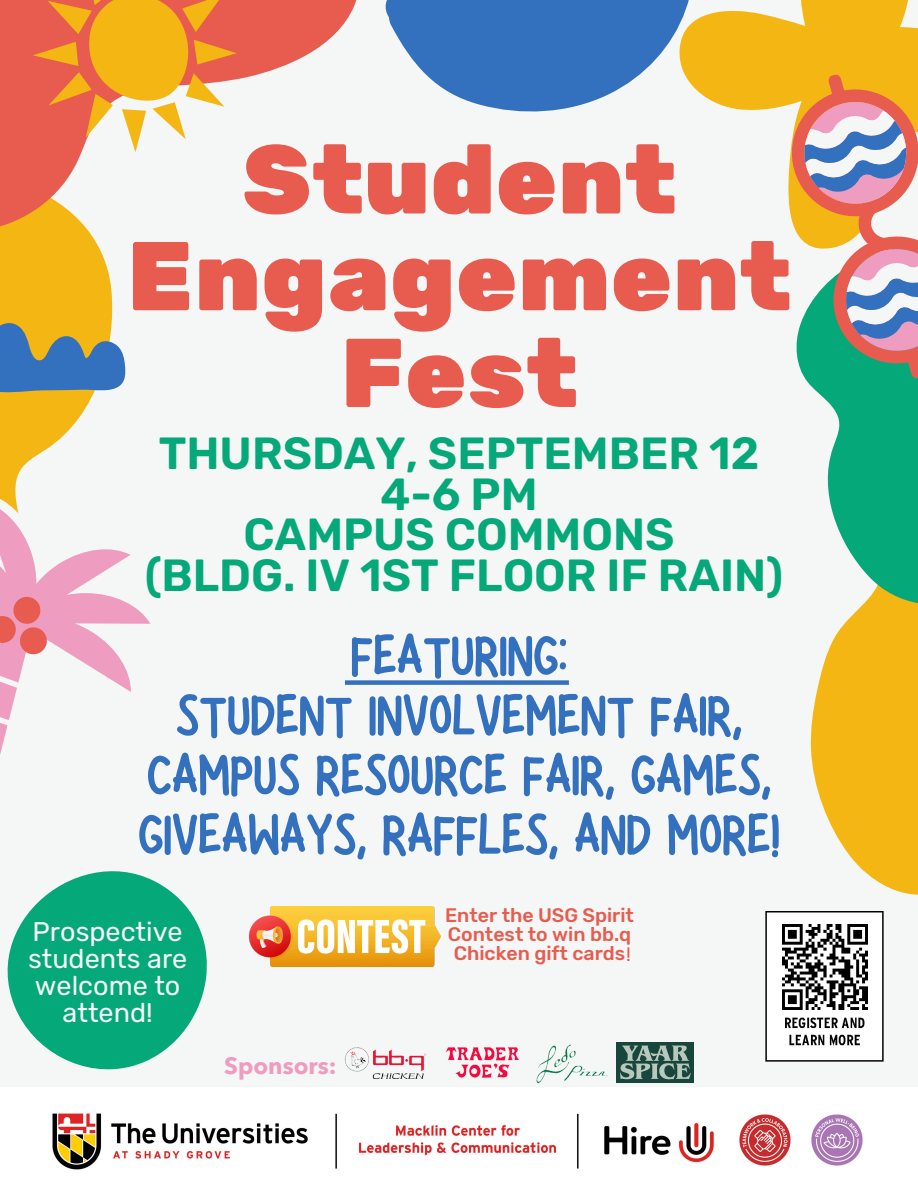
<style>
.page{position:relative;width:918px;height:1188px;background:#f5f6f6}
.page>*{position:absolute;margin:0;border:0;box-sizing:border-box;transform-origin:0 0}
.t1{font:97.5px/96.8px "Rubik One";color:#e75c4e;text-align:center}
.t2{font:75px/59.7px "Hibernate";letter-spacing:.01em;color:#3371bf;text-align:center}
.t3{font:600 45px/40.5px "Rubik";color:#05a878;text-align:center}
.t4{font:27px/27px "Rubik";color:#f5f6f6;text-align:center}
.t5{font:700 23.4px "Avenir Next LT Pro";color:#ee9cc0}
.t6{font:500 19.5px/19.2px "Rubik";color:#e75c4e;text-align:center}
.s1{font-weight:400}
</style>
<div class="page">
<svg style="left:810px;top:690px;width:108px;height:205px;fill:#f4b613"></svg>
<svg style="left:806px;top:380px;width:112px;height:310px"></svg>
<svg style="left:385px;top:0;width:274px;height:112px;fill:#3371bf"></svg>
<svg style="left:659px;top:0;width:259px;height:110px;fill:#f4b613"></svg>
<svg style="left:0;top:239px;width:113px;height:230px;fill:#f4b613"></svg>
<svg style="left:0;top:316px;width:126px;height:80px;background:#809189"></svg>
<svg style="left:0;top:0;width:357px;height:239px"></svg>
<svg style="left:0;top:483px;width:151px;height:272px"></svg>
<svg style="left:33px;top:0;width:203px;height:152px"></svg>
<svg style="left:777px;top:73px;width:141px;height:307px"></svg>
<img style="left:52px;top:1113px;width:662px;height:57px">
<img style="left:739px;top:1114px;width:52px;height:52px">
<img style="left:811px;top:1114px;width:52px;height:52px">
<div style="left:345px;top:680px;width:224px;height:5px;background:#3371bf"></div>
<img style="left:344px;top:1047px;width:83px;height:32px">
<img style="left:446px;top:1047px;width:73px;height:31px">
<img style="left:536px;top:1044px;width:72px;height:40px">
<img style="left:617px;top:1042px;width:77px;height:41px">
<img style="left:765px;top:912px;width:118px;height:149px">
<img style="left:250px;top:906px;width:190px;height:61px">
<img style="left:783px;top:925px;width:84px;height:84px">
<svg style="left:7px;top:871px;width:200px;height:199px;fill:#05a878"></svg>
<p class="t1" style="left:127px;top:135px;width:666px">Student<br>Engagement<br>Fest</p>
<p class="t3" style="left:145px;top:434px;width:640px">THURSDAY, SEPTEMBER 12<br>4-6 PM<br>CAMPUS COMMONS<br>(BLDG. IV 1ST FLOOR IF RAIN)</p>
<p class="t2" style="left:139px;top:636px;width:642px">FEATURING:<br>STUDENT INVOLVEMENT FAIR,<br>CAMPUS RESOURCE FAIR, GAMES,<br>GIVEAWAYS, RAFFLES, AND MORE!</p>
<p class="t4" style="left:28px;top:918px;width:161px">Prospective students are welcome to attend!</p>
<h1 class="t5" style="left:224px;top:1056px;width:114px">Sponsors:</h1>
<p class="t6" style="left:445px;top:906px;width:190px">Enter the USG Spirit<br>Contest to win bb.q<br>Chicken gift cards<span class="s1">!</span></p>
</div>
